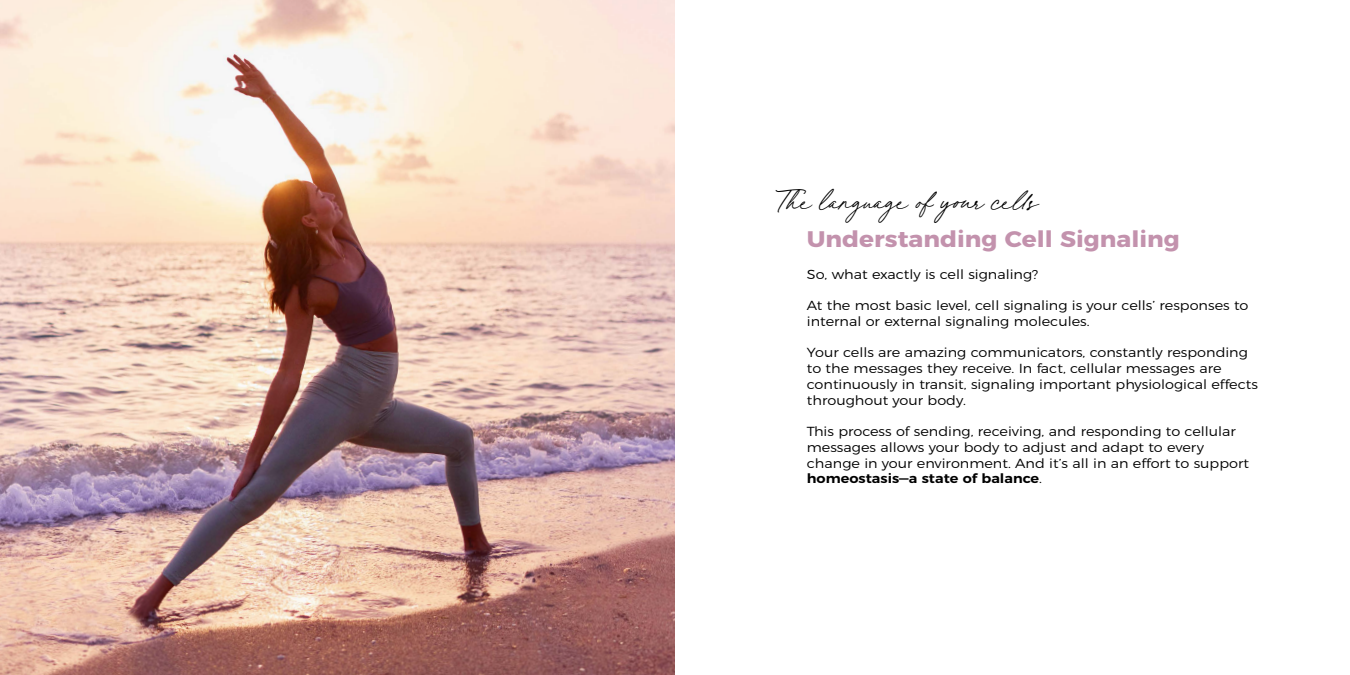
<style>
.page{position:relative;width:1350px;height:675px;background:#fff}
.page>*{position:absolute;margin:0;border:0;box-sizing:border-box;transform-origin:0 0}
.t1{font:30px "Juniperand Sage Slanted";color:#000}
.t2{font:700 22.5px "Montserrat";color:#c392ad;scale:1.1 1}
.t3{font:300 13.12px/15.8px "Montserrat";color:#000;scale:1.1 1}
.s1{font-weight:600}
</style>
<div class="page">
<img style="left:0;top:0;width:675px;height:675px">
<h1 class="t1" style="left:776px;top:180px;width:263px">The language of your cells</h1>
<h2 class="t2" style="left:807px;top:221px;width:341px">Understanding Cell Signaling</h2>
<p class="t3" style="left:807px;top:265px;width:212px">So, what exactly is cell signaling?</p>
<p class="t3" style="left:807px;top:296px;width:403px">At the most basic level, cell signaling is your cells’ responses to internal or external signaling molecules.</p>
<p class="t3" style="left:807px;top:344px;width:412px">Your cells are amazing communicators, constantly responding to the messages they receive. In fact, cellular messages are continuously in transit, signaling important physiological effects throughout your body.</p>
<p class="t3" style="left:807px;top:422px;width:403px">This process of sending, receiving, and responding to cellular messages allows your body to adjust and adapt to every change in your environment. And it’s all in an effort to support <span class="s1">homeostasis—a state of balance</span>.</p>
</div>
